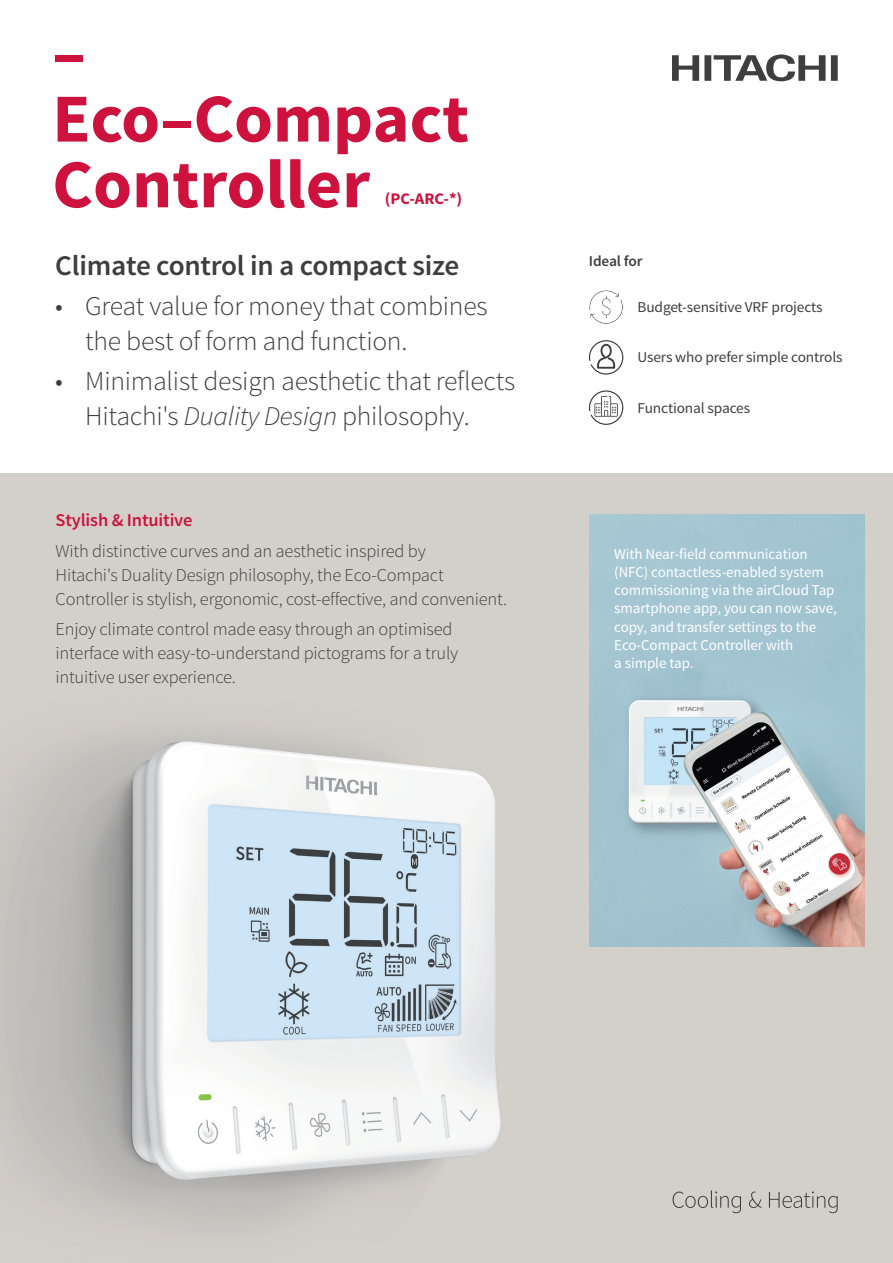
<style>
.page{position:relative;width:893px;height:1263px;background:#fff}
.page>*{position:absolute;margin:0;border:0;box-sizing:border-box;transform-origin:0 0}
.t1{font:700 68.55px/65.7px "Source Sans Pro";letter-spacing:-.005em;color:#cd123d}
.t2{font:600 28.5px "Source Sans Pro";letter-spacing:-.01em;color:#3e3e3f}
.t3{font:300 27px/34.5px "Source Sans Pro";letter-spacing:-.01em;color:#3e3e3f}
.t4{font:300 18px/24px "Source Sans Pro";letter-spacing:-.01em;color:#3e3e3f}
.t5{font:600 18px "Source Sans Pro";letter-spacing:-.01em;color:#cd123d}
.t6{font:700 16.2px "Source Sans Pro";color:#cd123d}
.t7{font:15px/18px "Source Sans Pro";letter-spacing:-.005em;color:#fff}
.t8{font:15px "Source Sans Pro";letter-spacing:-.01em;color:#3e3e3f}
.t9{font:600 15px "Source Sans Pro";letter-spacing:-.01em;color:#3e3e3f}
.s1{font-style:italic}
</style>
<div class="page">
<img style="left:0;top:474px;width:893px;height:789px">
<img style="left:590px;top:514px;width:274px;height:433px">
<div style="left:264px;top:841px;width:9px;height:31px;background:#cde5f6"></div>
<svg style="left:664px;top:727px;width:2px;height:7px"></svg>
<svg style="left:589px;top:390px;width:34px;height:35px"></svg>
<svg style="left:589px;top:290px;width:34px;height:34px"></svg>
<svg style="left:589px;top:340px;width:34px;height:35px"></svg>
<svg style="left:673px;top:1190px;width:165px;height:23px;background:#c0bdb8"></svg>
<svg style="left:672px;top:54px;width:166px;height:27px"></svg>
<h1 class="t1" style="left:52px;top:23px;width:418px">–<br>Eco–Compact<br>Controller</h1>
<p class="t6" style="left:385px;top:189px;width:79px">(PC-ARC-*)</p>
<h2 class="t2" style="left:55px;top:248px;width:406px">Climate control in a compact size</h2>
<h3 class="t3" style="left:85px;top:289px;width:404px;text-indent:-30px">• Great value for money that combines the best of form and function.</h3>
<h3 class="t3" style="left:55px;top:364px;width:462px;text-align:center">• Minimalist design aesthetic that reflects<br>Hitachi's <span class="s1">Duality Design</span> philosophy.</h3>
<p class="t5" style="left:56px;top:509px;width:138px">Stylish &amp; Intuitive</p>
<p class="t4" style="left:56px;top:539px;width:453px">With distinctive curves and an aesthetic inspired by<br>Hitachi's Duality Design philosophy, the Eco-Compact<br>Controller is stylish, ergonomic, cost-effective, and convenient.</p>
<p class="t4" style="left:56px;top:617px;width:404px">Enjoy climate control made easy through an optimised interface with easy-to-understand pictograms for a truly intuitive user experience.</p>
<p class="t9" style="left:589px;top:252px;width:55px">Ideal for</p>
<p class="t8" style="left:638px;top:298px;width:187px">Budget-sensitive VRF projects</p>
<p class="t8" style="left:638px;top:348px;width:207px">Users who prefer simple controls</p>
<p class="t8" style="left:638px;top:398px;width:114px">Functional spaces</p>
<p class="t7" style="left:614px;top:546px;width:224px">With Near-field communication (NFC) contactless-enabled system commissioning via the airCloud Tap smartphone app, you can now save, copy, and transfer settings to the<br>Eco-Compact Controller with<br>a simple tap.</p>
</div>
